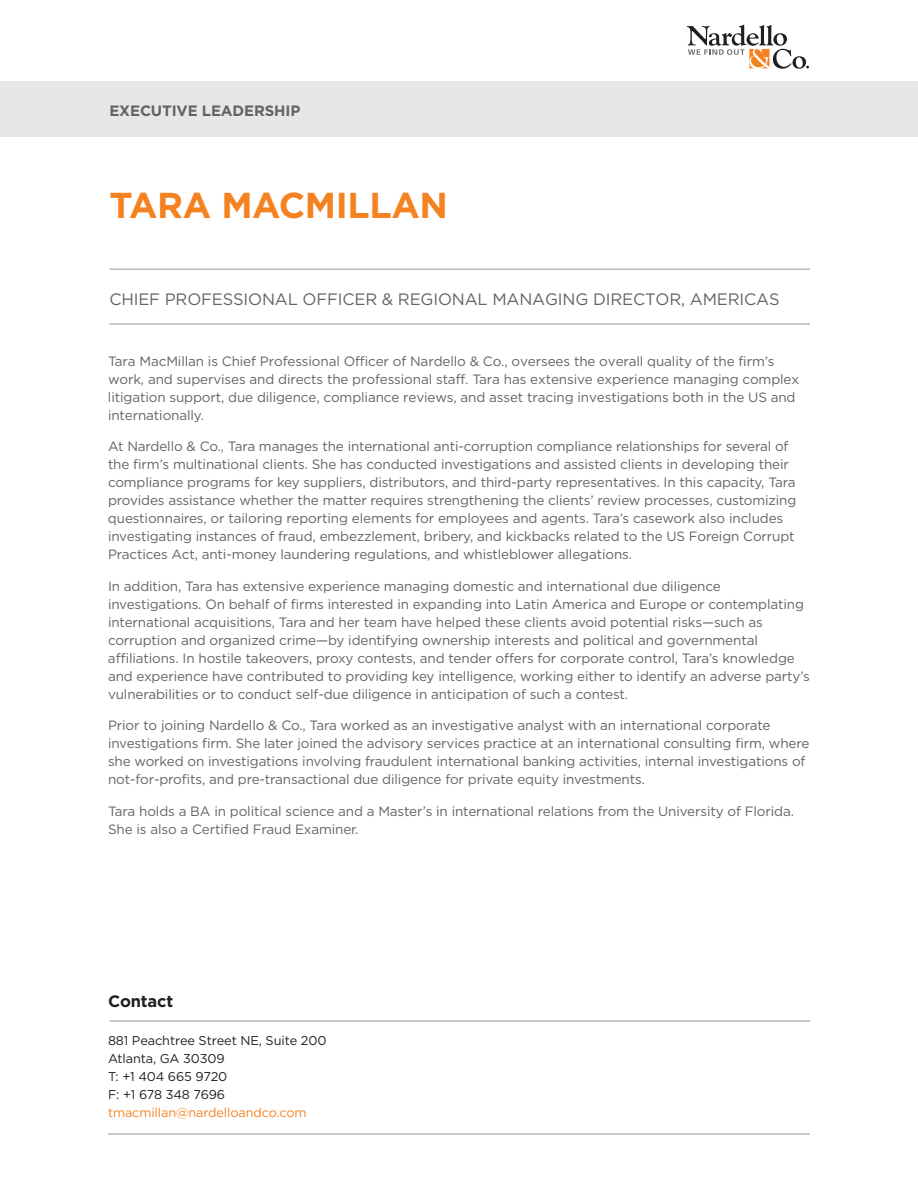
<style>
.page{position:relative;width:918px;height:1188px;background:#fff}
.page>*{position:absolute;margin:0;border:0;box-sizing:border-box;transform-origin:0 0}
.Body_copy{font:700 36px "Gotham";letter-spacing:-.01em;color:#f58220}
.Body_copy-2{font:16.5px "Gotham";letter-spacing:-.01em;color:#636366}
.body_copy_2{font:700 16.5px "Gotham";letter-spacing:-.01em;color:#231f20}
.Body_copy-3{font:700 15px "Gotham";letter-spacing:-.01em;color:#636366}
.body_copy_2-2{font:13.5px/18px "Gotham";letter-spacing:-.01em;color:#636366}
.body_copy_2-3{font:12.75px/18px "Gotham";letter-spacing:-.01em;color:#231f20}
.s1{color:#f58220}
</style>
<div class="page">
<hr style="left:108px;top:1134px;width:702px;height:1px;background:#939598">
<div style="left:0;top:81px;width:918px;height:56px;background:#e6e7e9"></div>
<svg style="left:687px;top:25px;width:122px;height:44px"></svg>
<hr style="left:109px;top:269px;width:701px;height:1px;background:#939598">
<hr style="left:109px;top:324px;width:701px;height:1px;background:#939598">
<hr style="left:109px;top:1021px;width:701px;height:1px;background:#939598">
<p class="Body_copy-3" style="left:109px;top:100px;width:193px">EXECUTIVE LEADERSHIP</p>
<p class="Body_copy" style="left:109px;top:181px;width:340px">TARA MACMILLAN</p>
<p class="Body_copy-2" style="left:109px;top:289px;width:672px">CHIEF PROFESSIONAL OFFICER &amp; REGIONAL MANAGING DIRECTOR, AMERICAS</p>
<p class="body_copy_2-2" style="left:108px;top:352px;width:693px">Tara MacMillan is Chief Professional Officer of Nardello &amp; Co., oversees the overall quality of the firm’s work, and supervises and directs the professional staff. Tara has extensive experience managing complex litigation support, due diligence, compliance reviews, and asset tracing investigations both in the US and internationally.</p>
<p class="body_copy_2-2" style="left:108px;top:437px;width:690px">At Nardello &amp; Co., Tara manages the international anti-corruption compliance relationships for several of the firm’s multinational clients. She has conducted investigations and assisted clients in developing their compliance programs for key suppliers, distributors, and third-party representatives. In this capacity, Tara provides assistance whether the matter requires strengthening the clients’ review processes, customizing questionnaires, or tailoring reporting elements for employees and agents. Tara’s casework also includes investigating instances of fraud, embezzlement, bribery, and kickbacks related to the US Foreign Corrupt Practices Act, anti-money laundering regulations, and whistleblower allegations.</p>
<p class="body_copy_2-2" style="left:108px;top:577px;width:703px">In addition, Tara has extensive experience managing domestic and international due diligence investigations. On behalf of firms interested in expanding into Latin America and Europe or contemplating international acquisitions, Tara and her team have helped these clients avoid potential risks—such as corruption and organized crime—by identifying ownership interests and political and governmental affiliations. In hostile takeovers, proxy contests, and tender offers for corporate control, Tara’s knowledge and experience have contributed to providing key intelligence, working either to identify an adverse party’s vulnerabilities or to conduct self-due diligence in anticipation of such a contest.</p>
<p class="body_copy_2-2" style="left:108px;top:716px;width:703px">Prior to joining Nardello &amp; Co., Tara worked as an investigative analyst with an international corporate investigations firm. She later joined the advisory services practice at an international consulting firm, where she worked on investigations involving fraudulent international banking activities, internal investigations of not-for-profits, and pre-transactional due diligence for private equity investments.</p>
<p class="body_copy_2-2" style="left:108px;top:802px;width:688px">Tara holds a BA in political science and a Master’s in international relations from the University of Florida.<br>She is also a Certified Fraud Examiner.</p>
<p class="body_copy_2" style="left:108px;top:990px;width:67px">Contact</p>
<p class="body_copy_2-3" style="left:108px;top:1031px;width:220px">881 Peachtree Street NE, Suite 200<br>Atlanta, GA 30309<br>T: +1 404 665 9720<br>F: +1 678 348 7696 <span class="s1">tmacmillan@nardelloandco.com</span></p>
</div>
